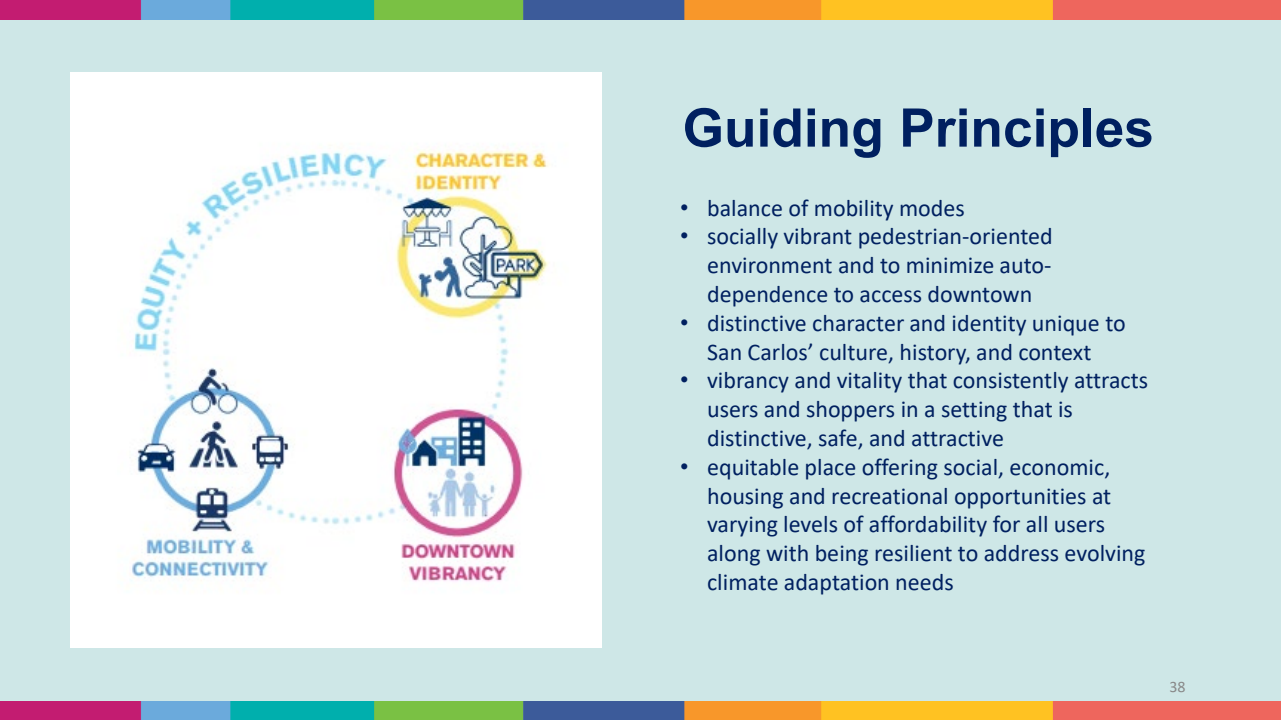
<style>
.page{position:relative;width:1281px;height:720px;background:#fff}
.page>*{position:absolute;margin:0;border:0;box-sizing:border-box;transform-origin:0 0}
.t1{font:700 53.3px "Arial";color:#002060}
.t2{font:24px/28.8px "Calibri";color:#002060}
.t3{font:16px "Calibri";color:#898989}
.s1{font-family:"Arial"}
</style>
<div class="page">
<div style="left:0;top:19px;width:1280px;height:682px;background:#cee7e7"></div>
<img style="left:0;top:0;width:1280px;height:19px">
<img style="left:0;top:701px;width:1280px;height:19px">
<img style="left:71px;top:72px;width:530px;height:575px">
<h1 class="t1" style="left:682px;top:90px;width:473px">Guiding Principles</h1>
<p class="t2" style="left:680px;top:193px;width:286px"><span class="s1">•</span> balance of mobility modes</p>
<p class="t2" style="left:707px;top:222px;width:347px;text-align:justify;text-indent:-27px"><span class="s1">•</span> socially vibrant pedestrian-oriented environment and to minimize auto&shy;dependence to access downtown</p>
<p class="t2" style="left:680px;top:308px;width:447px;text-align:center"><span class="s1">•</span> distinctive character and identity unique to<br>San Carlos’ culture, history, and context</p>
<p class="t2" style="left:707px;top:366px;width:442px;text-indent:-27px"><span class="s1">•</span> vibrancy and vitality that consistently attracts users and shoppers in a setting that is distinctive, safe, and attractive</p>
<p class="t2" style="left:707px;top:452px;width:440px;text-indent:-27px"><span class="s1">•</span> equitable place offering social, economic, housing and recreational opportunities at varying levels of affordability for all users along with being resilient to address evolving climate adaptation needs</p>
<p class="t3" style="left:1169px;top:675px;width:18px">38</p>
</div>
